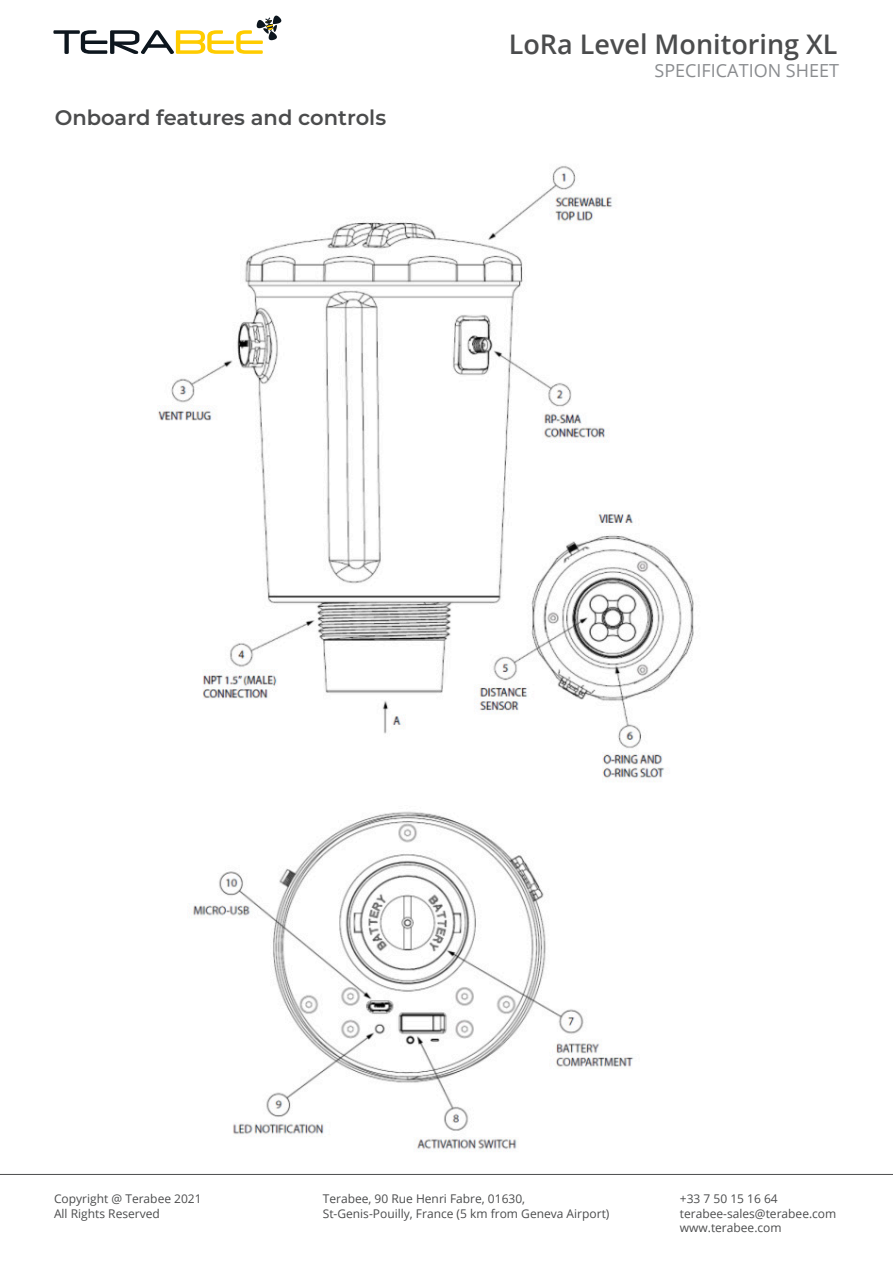
<style>
.page{position:relative;width:893px;height:1263px;background:#fff}
.page>*{position:absolute;margin:0;border:0;box-sizing:border-box;transform-origin:0 0}
.t1{font:600 27px "Open Sans";color:#4b4c4d}
.t2{font:600 21px "Montserrat";color:#4b4c4d}
.t3{font:18px "Open Sans";color:#8a8c8f}
.t4{font:12px/14.4px "Open Sans";color:#4b4c4d}
</style>
<div class="page">
<hr style="left:0;top:1174px;width:893px;height:1px;background:#4b4c4d">
<svg style="left:53px;top:16px;width:228px;height:38px"></svg>
<img style="left:157px;top:166px;width:537px;height:986px">
<p class="t1" style="left:509px;top:26px;width:330px">LoRa Level Monitoring XL</p>
<p class="t2" style="left:55px;top:102px;width:333px">Onboard features and controls</p>
<p class="t3" style="left:654px;top:58px;width:186px">SPECIFICATION SHEET</p>
<p class="t4" style="left:54px;top:1191px;width:149px">Copyright @ Terabee 2021<br>All Rights Reserved</p>
<p class="t4" style="left:323px;top:1191px;width:288px">Terabee, 90 Rue Henri Fabre, 01630,<br>St-Genis-Pouilly, France (5 km from Geneva Airport)</p>
<p class="t4" style="left:680px;top:1191px;width:158px">+33 7 50 15 16 64 terabee-sales@terabee.com www.terabee.com</p>
</div>
